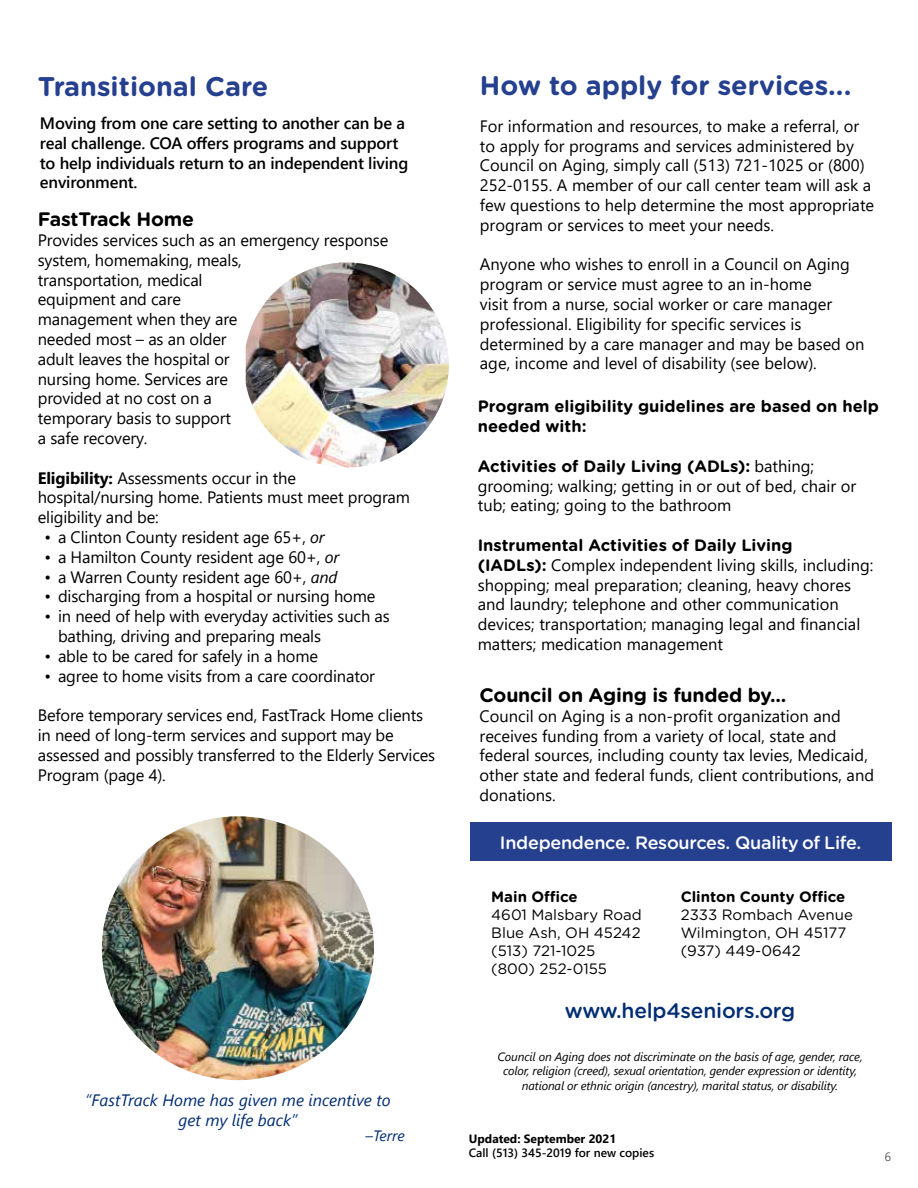
<style>
.page{position:relative;width:918px;height:1188px;background:#fff}
.page>*{position:absolute;margin:0;border:0;box-sizing:border-box;transform-origin:0 0}
.t1{font:700 27px "Gotham Rounded";color:#25408f}
.t2{font:500 21px "Gotham Rounded";letter-spacing:-.01em;color:#002d73}
.t3{font:700 19.5px "Gotham Rounded";letter-spacing:-.01em;color:#000}
.t4{font:500 18px "Gotham Rounded";letter-spacing:-.015em;color:#fff}
.t5{font:16.5px/19.8px "Segoe UI";color:#000}
.t6{font:600 16.5px/19.8px "Segoe UI";letter-spacing:-.01em;color:#000}
.t7{font:700 16.5px/19.8px "Gotham Rounded";color:#000}
.t8{font:italic 16.5px/19.8px "Segoe UI";color:#002d73;text-align:center}
.t9{font:15px/18px "Gotham Rounded";color:#000}
.t10{font:700 15px "Gotham Rounded";color:#000}
.t11{font:italic 15px "Segoe UI";color:#002d73}
.t12{font:italic 12px/14.4px "Segoe UI";letter-spacing:-.01em;color:#000;text-align:center}
.t13{font:600 12px "Segoe UI";color:#000}
.t14{font:700 12px "Segoe UI";color:#000}
.t15{font:300 12px "Segoe UI";color:#000}
.s1{font-weight:700}
.s2{font-style:italic}
.s3{font-family:"Segoe UI";font-weight:400}
.s4{font-family:"Gotham Rounded";font-weight:700}
</style>
<div class="page">
<div style="left:470px;top:822px;width:422px;height:39px;background:#25408f"></div>
<img style="left:246px;top:262px;width:203px;height:206px">
<img style="left:102px;top:816px;width:272px;height:264px">
<h1 class="t1" style="left:38px;top:67px;width:232px">Transitional Care</h1>
<h1 class="t1" style="left:480px;top:66px;width:373px">How to apply for services...</h1>
<p class="t6" style="left:40px;top:112px;width:370px">Moving from one care setting to another can be a real challenge. COA offers programs and support to help individuals return to an independent living environment.</p>
<p class="t3" style="left:38px;top:205px;width:158px">FastTrack Home</p>
<p class="t5" style="left:38px;top:229px;width:352px">Provides services such as an emergency response system, homemaking, meals,<br>transportation, medical<br>equipment and care<br>management when they are<br>needed most – as an older<br>adult leaves the hospital or<br>nursing home. Services are<br>provided at no cost on a<br>temporary basis to support<br>a safe recovery.</p>
<p class="t5" style="left:38px;top:466px;width:374px"><span class="s1">Eligibility:</span> Assessments occur in the hospital/nursing home. Patients must meet program eligibility and be:</p>
<p class="t5" style="left:45px;top:526px;width:282px">• a Clinton County resident age 65+, <span class="s2">or</span></p>
<p class="t5" style="left:45px;top:546px;width:296px">• a Hamilton County resident age 60+, <span class="s2">or</span></p>
<p class="t5" style="left:45px;top:565px;width:295px">• a Warren County resident age 60+, <span class="s2">and</span></p>
<p class="t5" style="left:45px;top:585px;width:332px">• discharging from a hospital or nursing home</p>
<p class="t5" style="left:58px;top:605px;width:333px;text-indent:-13px">• in need of help with everyday activities such as bathing, driving and preparing meals</p>
<p class="t5" style="left:45px;top:645px;width:275px">• able to be cared for safely in a home</p>
<p class="t5" style="left:45px;top:664px;width:332px">• agree to home visits from a care coordinator</p>
<p class="t5" style="left:38px;top:704px;width:399px">Before temporary services end, FastTrack Home clients in need of long-term services and support may be assessed and possibly transferred to the Elderly Services Program (page 4).</p>
<p class="t8" style="left:85px;top:1088px;width:307px">“FastTrack Home has given me incentive to get my life back”</p>
<p class="t11" style="left:366px;top:1122px;width:41px">–Terre</p>
<p class="t5" style="left:480px;top:115px;width:396px">For information and resources, to make a referral, or to apply for programs and services administered by Council on Aging, simply call (513) 721-1025 or (800)<br>252-0155. A member of our call center team will ask a few questions to help determine the most appropriate program or services to meet your needs.</p>
<p class="t5" style="left:480px;top:253px;width:386px">Anyone who wishes to enroll in a Council on Aging program or service must agree to an in-home<br>visit from a nurse, social worker or care manager professional. Eligibility for specific services is determined by a care manager and may be based on age, income and level of disability (see below).</p>
<p class="t7" style="left:478px;top:396px;width:403px">Program eligibility guidelines are based on help needed with:</p>
<p class="t7" style="left:478px;top:455px;width:338px">Activities of Daily Living (ADLs): <span class="s3">bathing;</span></p>
<p class="t5" style="left:478px;top:474px;width:380px">grooming; walking; getting in or out of bed, chair or tub; eating; going to the bathroom</p>
<p class="t7" style="left:478px;top:535px;width:316px">Instrumental Activities of Daily Living</p>
<p class="t5" style="left:478px;top:554px;width:397px"><span class="s4">(IADLs):</span> Complex independent living skills, including: shopping; meal preparation; cleaning, heavy chores and laundry; telephone and other communication devices; transportation; managing legal and financial matters; medication management</p>
<p class="t3" style="left:480px;top:681px;width:308px">Council on Aging is funded by...</p>
<p class="t5" style="left:480px;top:705px;width:396px">Council on Aging is a non-profit organization and receives funding from a variety of local, state and federal sources, including county tax levies, Medicaid, other state and federal funds, client contributions, and donations.</p>
<p class="t4" style="left:500px;top:830px;width:363px">Independence. Resources. Quality of Life.</p>
<p class="t10" style="left:491px;top:886px;width:88px">Main Office</p>
<p class="t9" style="left:491px;top:905px;width:152px">4601 Malsbary Road<br>Blue Ash, OH 45242 (513) 721-1025 (800) 252-0155</p>
<p class="t10" style="left:681px;top:886px;width:166px">Clinton County Office</p>
<p class="t9" style="left:681px;top:905px;width:174px">2333 Rombach Avenue<br>Wilmington, OH 45177 (937) 449-0642</p>
<p class="t2" style="left:565px;top:996px;width:232px">www.help4seniors.org</p>
<p class="t12" style="left:498px;top:1048px;width:367px">Council on Aging does not discriminate on the basis of age, gender, race, color, religion (creed), sexual orientation, gender expression or identity, national or ethnic origin (ancestry), marital status, or disability.</p>
<p class="t14" style="left:469px;top:1127px;width:149px">Updated: September 2021</p>
<p class="t13" style="left:469px;top:1141px;width:187px">Call (513) 345-2019 for new copies</p>
<p class="t15" style="left:885px;top:1145px;width:8px">6</p>
</div>
